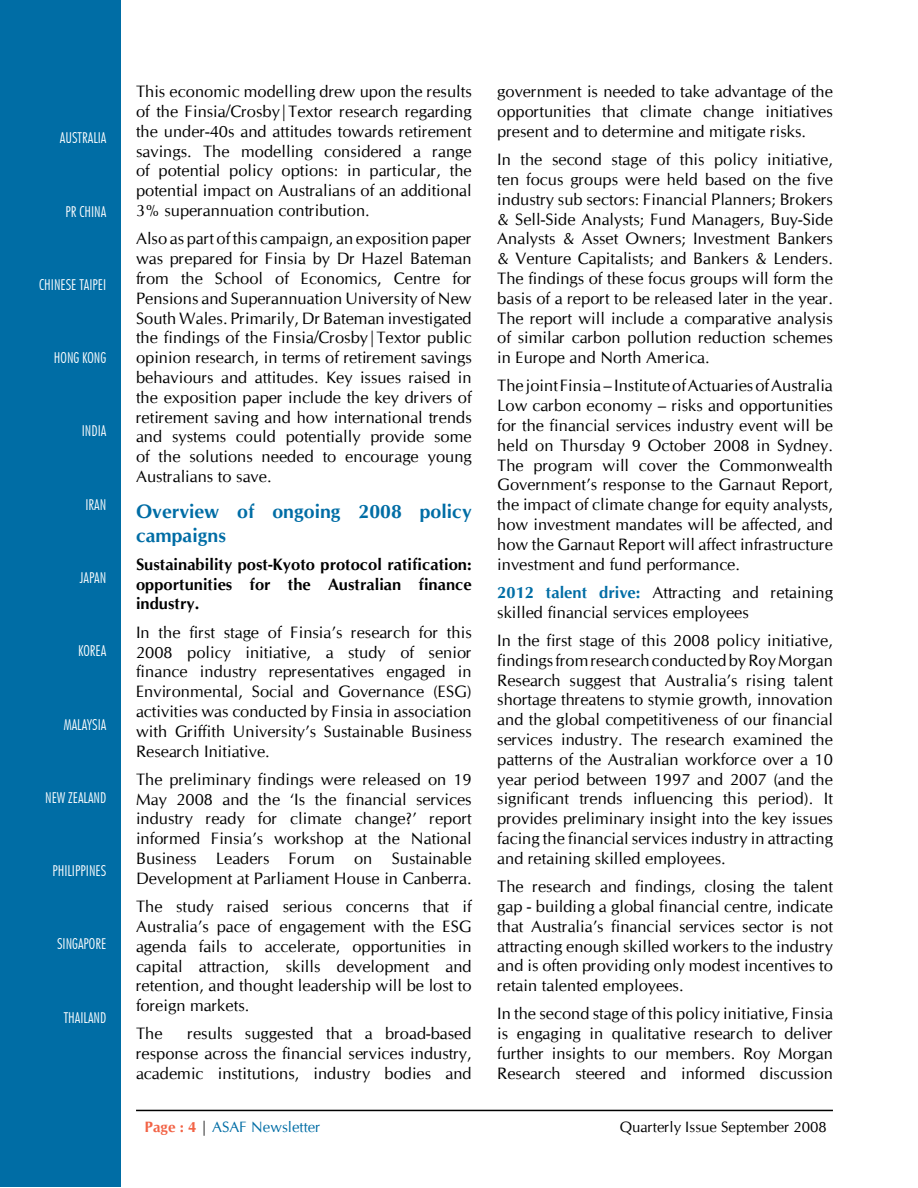
<style>
.page{position:relative;width:918px;height:1188px;background:#fff}
.page>*{position:absolute;margin:0;border:0;box-sizing:border-box;transform-origin:0 0}
.t1{font:700 19.5px/23.4px "Cg Omega";color:#006da5}
.t2{font:16.5px/19.8px "Cg Omega";color:#000;text-align:justify}
.t3{font:700 16.5px/19.8px "Cg Omega";color:#000;text-align:justify}
.t4{font:300 condensed 15px "Futura BT";color:#fff}
.t5{font:15px "Cg Omega";color:#000}
.t6{font:15px "Cg Omega";color:#006da5}
.s1{font-weight:700;color:#006da5}
.s2{font-weight:700;color:#f26346}
.s3{color:#000}
</style>
<div class="page">
<div style="left:1px;top:1px;width:120px;height:1186px;background:#006da5"></div>
<hr style="left:136px;top:1110px;width:697px;height:1px;background:#000">
<p class="t4" style="left:60px;top:129px;width:48px">AUSTRALIA</p>
<p class="t4" style="left:65px;top:202px;width:42px">PR CHINA</p>
<p class="t4" style="left:39px;top:275px;width:68px">CHINESE TAIPEI</p>
<p class="t4" style="left:54px;top:349px;width:54px">HONG KONG</p>
<p class="t4" style="left:82px;top:422px;width:26px">INDIA</p>
<p class="t4" style="left:85px;top:495px;width:22px">IRAN</p>
<p class="t4" style="left:80px;top:569px;width:28px">JAPAN</p>
<p class="t4" style="left:78px;top:642px;width:30px">KOREA</p>
<p class="t4" style="left:64px;top:715px;width:44px">MALAYSIA</p>
<p class="t4" style="left:45px;top:788px;width:63px">NEW ZEALAND</p>
<p class="t4" style="left:52px;top:862px;width:55px">PHILIPPINES</p>
<p class="t4" style="left:57px;top:935px;width:51px">SINGAPORE</p>
<p class="t4" style="left:64px;top:1008px;width:44px">THAILAND</p>
<p class="t2" style="left:136px;top:82px;width:337px">This economic modelling drew upon the results of the Finsia/Crosby|Textor research regarding the under-40s and attitudes towards retirement savings. The modelling considered a range of potential policy options: in particular, the potential impact on Australians of an additional 3% superannuation contribution.</p>
<p class="t2" style="left:136px;top:229px;width:337px">Also as part of this campaign, an exposition paper was prepared for Finsia by Dr Hazel Bateman from the School of Economics, Centre for Pensions and Superannuation University of New South Wales. Primarily, Dr Bateman investigated the findings of the Finsia/Crosby|Textor public opinion research, in terms of retirement savings behaviours and attitudes. Key issues raised in the exposition paper include the key drivers of retirement saving and how international trends and systems could potentially provide some of the solutions needed to encourage young Australians to save.</p>
<p class="t1" style="left:136px;top:500px;width:337px">Overview of ongoing 2008 policy campaigns</p>
<p class="t3" style="left:136px;top:554px;width:337px">Sustainability post-Kyoto protocol ratification: opportunities for the Australian finance industry.</p>
<p class="t2" style="left:136px;top:622px;width:337px">In the first stage of Finsia’s research for this 2008 policy initiative, a study of senior finance industry representatives engaged in Environmental, Social and Governance (ESG) activities was conducted by Finsia in association with Griffith University’s Sustainable Business Research Initiative.</p>
<p class="t2" style="left:136px;top:770px;width:337px">The preliminary findings were released on 19<br>May 2008 and the ‘Is the financial services industry ready for climate change?’ report informed Finsia’s workshop at the National Business Leaders Forum on Sustainable Development at Parliament House in Canberra.</p>
<p class="t2" style="left:136px;top:897px;width:337px">The study raised serious concerns that if Australia’s pace of engagement with the ESG agenda fails to accelerate, opportunities in capital attraction, skills development and retention, and thought leadership will be lost to foreign markets.</p>
<p class="t2" style="left:136px;top:1024px;width:28px">The</p>
<p class="t2" style="left:136px;top:1024px;width:337px;text-indent:51px">results suggested that a broad-based response across the financial services industry, academic institutions, industry bodies and</p>
<p class="t2" style="left:497px;top:82px;width:337px">government is needed to take advantage of the opportunities that climate change initiatives present and to determine and mitigate risks.</p>
<p class="t2" style="left:497px;top:150px;width:337px">In the second stage of this policy initiative, ten focus groups were held based on the five industry sub sectors: Financial Planners; Brokers &amp; Sell-Side Analysts; Fund Managers, Buy-Side Analysts &amp; Asset Owners; Investment Bankers &amp; Venture Capitalists; and Bankers &amp; Lenders.<br>The findings of these focus groups will form the basis of a report to be released later in the year.<br>The report will include a comparative analysis of similar carbon pollution reduction schemes in Europe and North America.</p>
<p class="t2" style="left:497px;top:376px;width:337px">The joint Finsia – Institute of Actuaries of Australia Low carbon economy – risks and opportunities for the financial services industry event will be held on Thursday 9 October 2008 in Sydney.<br>The program will cover the Commonwealth Government’s response to the Garnaut Report, the impact of climate change for equity analysts, how investment mandates will be affected, and how the Garnaut Report will affect infrastructure investment and fund performance.</p>
<p class="t2" style="left:497px;top:583px;width:337px"><span class="s1">2012 talent drive:</span> Attracting and retaining skilled financial services employees</p>
<p class="t2" style="left:497px;top:631px;width:337px">In the first stage of this 2008 policy initiative, findings from research conducted by Roy Morgan Research suggest that Australia’s rising talent shortage threatens to stymie growth, innovation and the global competitiveness of our financial services industry. The research examined the patterns of the Australian workforce over a 10 year period between 1997 and 2007 (and the significant trends influencing this period). It provides preliminary insight into the key issues facing the financial services industry in attracting and retaining skilled employees.</p>
<p class="t2" style="left:497px;top:877px;width:337px">The research and findings, closing the talent gap - building a global financial centre, indicate that Australia’s financial services sector is not attracting enough skilled workers to the industry and is often providing only modest incentives to retain talented employees.</p>
<p class="t2" style="left:497px;top:1004px;width:337px">In the second stage of this policy initiative, Finsia is engaging in qualitative research to deliver further insights to our members. Roy Morgan Research steered and informed discussion</p>
<p class="t6" style="left:144px;top:1118px;width:178px"><span class="s2">Page : 4</span> <span class="s3">|</span> ASAF Newsletter</p>
<p class="t5" style="left:620px;top:1118px;width:209px">Quarterly Issue September 2008</p>
</div>
